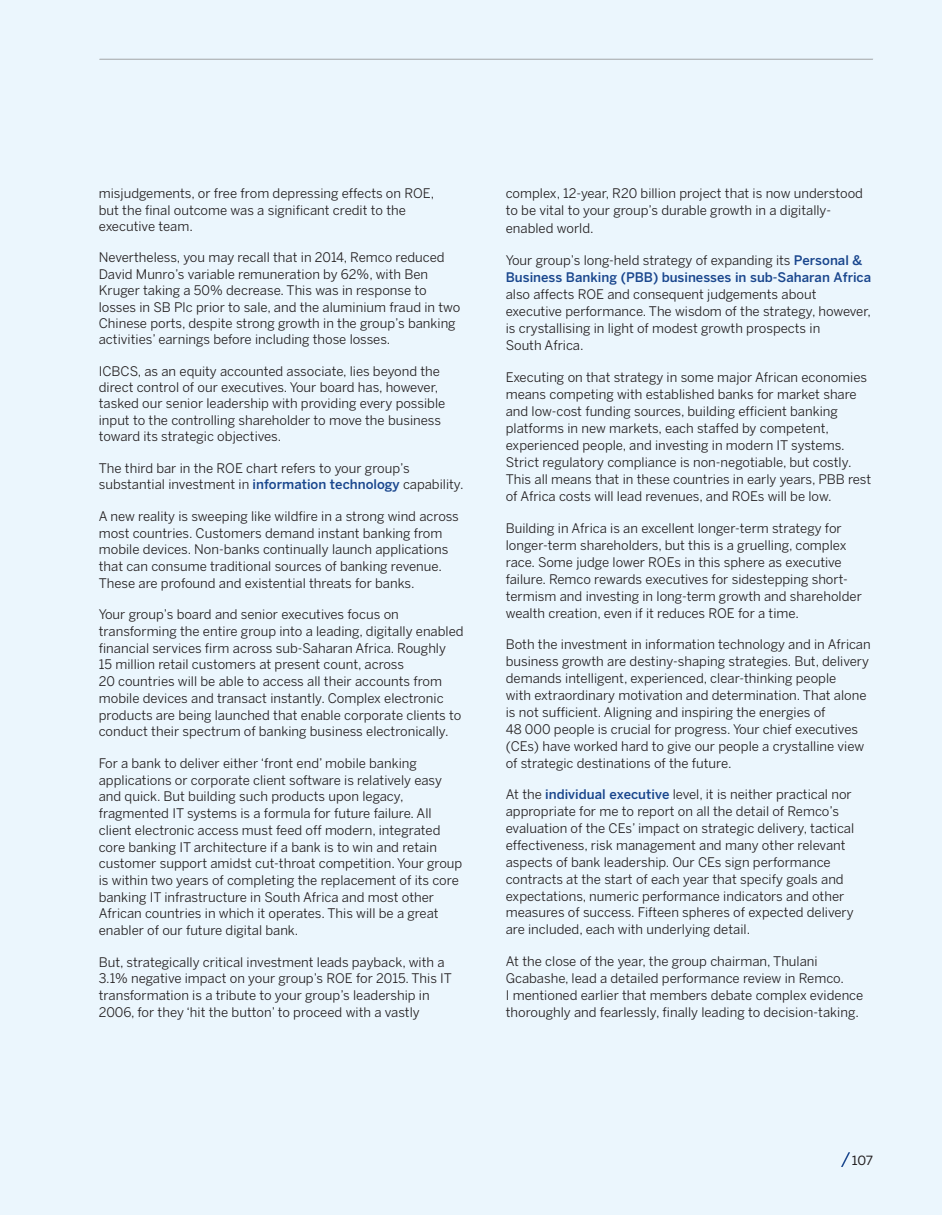
<style>
.page{position:relative;width:942px;height:1215px;background:#fff}
.page>*{position:absolute;margin:0;border:0;box-sizing:border-box;transform-origin:0 0}
.t1{font:13.12px/16.6px "Benton Sans";color:#231f20}
.t2{font:500 13.12px/17.2px "Benton Sans";color:#19468d}
.t3{font:12.6px "Benton Sans";color:#231f20;scale:1.06 1}
.s1{font-weight:500;color:#19468d}
.s2{font-weight:400;color:#231f20}
</style>
<div class="page">
<div style="left:0;top:0;width:942px;height:1214px;background:#ebf6fd"></div>
<hr style="left:99px;top:59px;width:774px;height:1px;background:#9d9fa1">
<svg style="left:841px;top:1152px;width:9px;height:14px"></svg>
<p class="t1" style="left:99px;top:187px;width:337px">misjudgements, or free from depressing effects on ROE, but the final outcome was a significant credit to the executive team.</p>
<p class="t1" style="left:99px;top:250px;width:363px">Nevertheless, you may recall that in 2014, Remco reduced David Munro’s variable remuneration by 62%, with Ben Kruger taking a 50% decrease. This was in response to losses in SB Plc prior to sale, and the aluminium fraud in two Chinese ports, despite strong growth in the group’s banking activities’ earnings before including those losses.</p>
<p class="t1" style="left:99px;top:363px;width:348px">ICBCS, as an equity accounted associate, lies beyond the direct control of our executives. Your board has, however, tasked our senior leadership with providing every possible input to the controlling shareholder to move the business toward its strategic objectives.</p>
<p class="t1" style="left:99px;top:460px;width:366px">The third bar in the ROE chart refers to your group’s substantial investment in <span class="s1">information technology</span> capability.</p>
<p class="t1" style="left:99px;top:509px;width:362px">A new reality is sweeping like wildfire in a strong wind across most countries. Customers demand instant banking from mobile devices. Non-banks continually launch applications that can consume traditional sources of banking revenue.<br>These are profound and existential threats for banks.</p>
<p class="t1" style="left:99px;top:607px;width:366px">Your group’s board and senior executives focus on transforming the entire group into a leading, digitally enabled financial services firm across sub-Saharan Africa. Roughly<br>15 million retail customers at present count, across<br>20 countries will be able to access all their accounts from mobile devices and transact instantly. Complex electronic products are being launched that enable corporate clients to conduct their spectrum of banking business electronically.</p>
<p class="t1" style="left:99px;top:756px;width:365px">For a bank to deliver either ‘front end’ mobile banking applications or corporate client software is relatively easy and quick. But building such products upon legacy, fragmented IT systems is a formula for future failure. All client electronic access must feed off modern, integrated core banking IT architecture if a bank is to win and retain customer support amidst cut-throat competition. Your group is within two years of completing the replacement of its core banking IT infrastructure in South Africa and most other African countries in which it operates. This will be a great enabler of our future digital bank.</p>
<p class="t1" style="left:99px;top:954px;width:355px">But, strategically critical investment leads payback, with a 3.1% negative impact on your group’s ROE for 2015. This IT transformation is a tribute to your group’s leadership in 2006, for they ‘hit the button’ to proceed with a vastly</p>
<p class="t1" style="left:506px;top:186px;width:359px;line-height:17.2px">complex, 12-year, R20 billion project that is now understood to be vital to your group’s durable growth in a digitally&shy;enabled world.</p>
<p class="t2" style="left:506px;top:252px;width:367px"><span class="s2">Your group’s long-held strategy of expanding its</span> Personal &amp;<br>Business Banking (PBB) businesses in sub-Saharan Africa</p>
<p class="t1" style="left:506px;top:286px;width:367px;line-height:17.2px">also affects ROE and consequent judgements about executive performance. The wisdom of the strategy, however, is crystallising in light of modest growth prospects in<br>South Africa.</p>
<p class="t1" style="left:506px;top:369px;width:367px;line-height:17.2px">Executing on that strategy in some major African economies means competing with established banks for market share and low-cost funding sources, building efficient banking platforms in new markets, each staffed by competent, experienced people, and investing in modern IT systems.<br>Strict regulatory compliance is non-negotiable, but costly.<br>This all means that in these countries in early years, PBB rest of Africa costs will lead revenues, and ROEs will be low.</p>
<p class="t1" style="left:506px;top:521px;width:358px">Building in Africa is an excellent longer-term strategy for longer-term shareholders, but this is a gruelling, complex race. Some judge lower ROEs in this sphere as executive failure. Remco rewards executives for sidestepping short&shy;termism and investing in long-term growth and shareholder wealth creation, even if it reduces ROE for a time.</p>
<p class="t1" style="left:506px;top:637px;width:366px">Both the investment in information technology and in African business growth are destiny-shaping strategies. But, delivery demands intelligent, experienced, clear-thinking people<br>with extraordinary motivation and determination. That alone is not sufficient. Aligning and inspiring the energies of<br>48 000 people is crucial for progress. Your chief executives (CEs) have worked hard to give our people a crystalline view of strategic destinations of the future.</p>
<p class="t1" style="left:506px;top:787px;width:350px">At the <span class="s1">individual executive</span> level, it is neither practical nor appropriate for me to report on all the detail of Remco’s evaluation of the CEs’ impact on strategic delivery, tactical effectiveness, risk management and many other relevant aspects of bank leadership. Our CEs sign performance contracts at the start of each year that specify goals and expectations, numeric performance indicators and other measures of success. Fifteen spheres of expected delivery are included, each with underlying detail.</p>
<p class="t1" style="left:506px;top:954px;width:359px">At the close of the year, the group chairman, Thulani Gcabashe, lead a detailed performance review in Remco.<br>I mentioned earlier that members debate complex evidence thoroughly and fearlessly, finally leading to decision-taking.</p>
<p class="t3" style="left:852px;top:1154px;width:21px">107</p>
</div>
